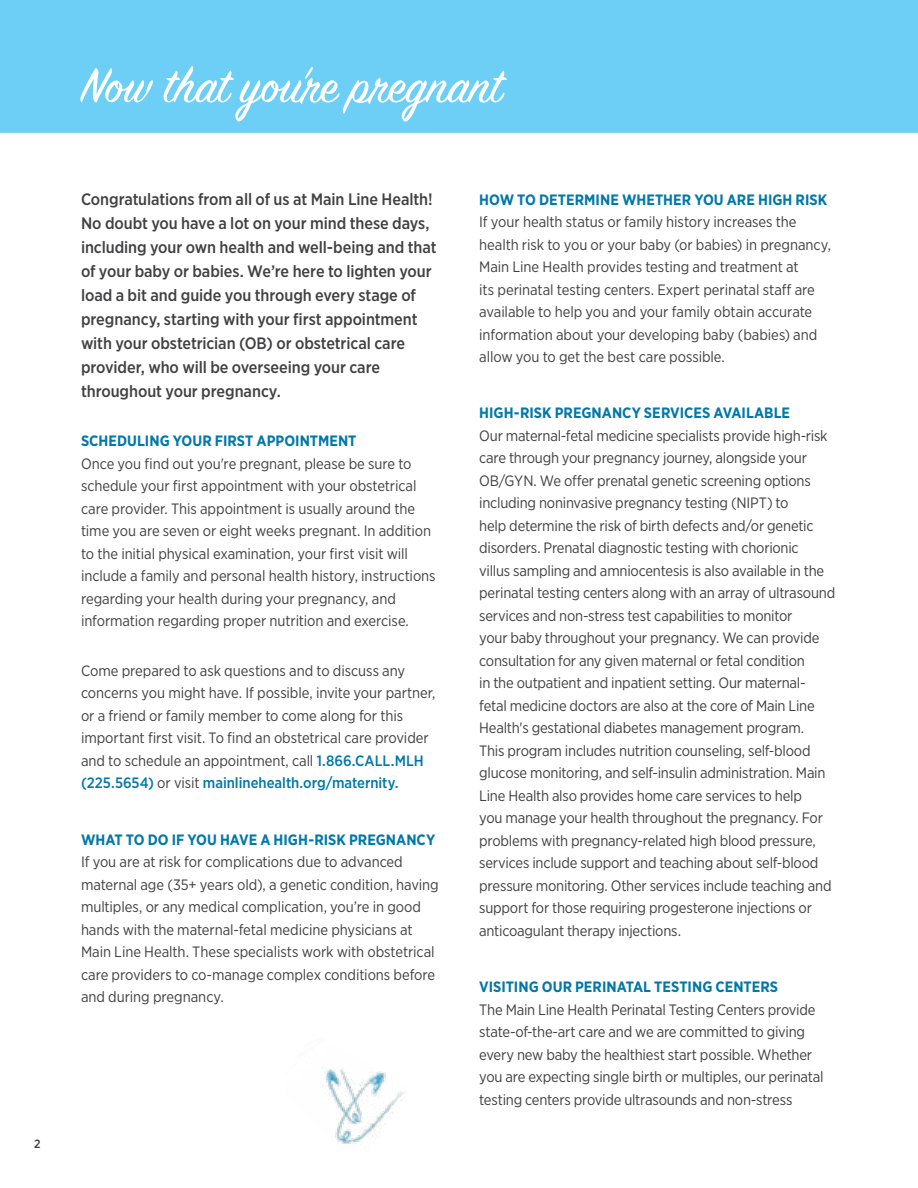
<style>
.page{position:relative;width:918px;height:1188px;background:#fff}
.page>*{position:absolute;margin:0;border:0;box-sizing:border-box;transform-origin:0 0}
.t1{font:54px "Sign Painter House Script";color:#fff}
.t2{font:500 16.5px/24px "Gotham Narrow";letter-spacing:-.005em;color:#414042}
.t3{font:15px/22.5px "Gotham Narrow";letter-spacing:-.01em;color:#414042}
.t4{font:700 15px "Gotham Narrow";color:#0078a9}
.t5{font:500 12px "Gotham Narrow";color:#414042}
.s1{font-weight:500;color:#0078a9}
</style>
<div class="page">
<div style="left:0;top:0;width:918px;height:133px;background:#6dcff6"></div>
<img style="left:322px;top:1067px;width:83px;height:77px">
<p class="t5" style="left:34px;top:1136px;width:8px">2</p>
<h1 class="t1" style="left:81px;top:52px;width:422px">Now that you’re pregnant</h1>
<p class="t2" style="left:81px;top:187px;width:357px">Congratulations from all of us at Main Line Health!<br>No doubt you have a lot on your mind these days, including your own health and well-being and that of your baby or babies. We’re here to lighten your load a bit and guide you through every stage of pregnancy, starting with your first appointment with your obstetrician (OB) or obstetrical care provider, who will be overseeing your care throughout your pregnancy.</p>
<p class="t4" style="left:81px;top:432px;width:277px">SCHEDULING YOUR FIRST APPOINTMENT</p>
<p class="t3" style="left:81px;top:452px;width:356px">Once you find out you're pregnant, please be sure to schedule your first appointment with your obstetrical care provider. This appointment is usually around the time you are seven or eight weeks pregnant. In addition to the initial physical examination, your first visit will include a family and personal health history, instructions regarding your health during your pregnancy, and information regarding proper nutrition and exercise.</p>
<p class="t3" style="left:81px;top:659px;width:356px">Come prepared to ask questions and to discuss any concerns you might have. If possible, invite your partner, or a friend or family member to come along for this important first visit. To find an obstetrical care provider and to schedule an appointment, call <span class="s1">1.866.CALL.MLH (225.5654)</span> or visit <span class="s1">mainlinehealth.org/maternity.</span></p>
<p class="t4" style="left:81px;top:830px;width:356px">WHAT TO DO IF YOU HAVE A HIGH-RISK PREGNANCY</p>
<p class="t3" style="left:81px;top:850px;width:359px">If you are at risk for complications due to advanced maternal age (35+ years old), a genetic condition, having multiples, or any medical complication, you’re in good hands with the maternal-fetal medicine physicians at Main Line Health. These specialists work with obstetrical care providers to co-manage complex conditions before and during pregnancy.</p>
<p class="t4" style="left:479px;top:190px;width:350px">HOW TO DETERMINE WHETHER YOU ARE HIGH RISK</p>
<p class="t3" style="left:479px;top:210px;width:353px">If your health status or family history increases the health risk to you or your baby (or babies) in pregnancy, Main Line Health provides testing and treatment at<br>its perinatal testing centers. Expert perinatal staff are available to help you and your family obtain accurate information about your developing baby (babies) and allow you to get the best care possible.</p>
<p class="t4" style="left:479px;top:403px;width:312px">HIGH-RISK PREGNANCY SERVICES AVAILABLE</p>
<p class="t3" style="left:479px;top:424px;width:358px">Our maternal-fetal medicine specialists provide high-risk care through your pregnancy journey, alongside your OB/GYN. We offer prenatal genetic screening options including noninvasive pregnancy testing (NIPT) to<br>help determine the risk of birth defects and/or genetic disorders. Prenatal diagnostic testing with chorionic<br>villus sampling and amniocentesis is also available in the perinatal testing centers along with an array of ultrasound services and non-stress test capabilities to monitor<br>your baby throughout your pregnancy. We can provide consultation for any given maternal or fetal condition<br>in the outpatient and inpatient setting. Our maternal&shy;fetal medicine doctors are also at the core of Main Line Health's gestational diabetes management program.<br>This program includes nutrition counseling, self-blood glucose monitoring, and self-insulin administration. Main Line Health also provides home care services to help<br>you manage your health throughout the pregnancy. For problems with pregnancy-related high blood pressure, services include support and teaching about self-blood pressure monitoring. Other services include teaching and support for those requiring progesterone injections or anticoagulant therapy injections.</p>
<p class="t4" style="left:479px;top:977px;width:300px">VISITING OUR PERINATAL TESTING CENTERS</p>
<p class="t3" style="left:479px;top:998px;width:346px">The Main Line Health Perinatal Testing Centers provide state-of-the-art care and we are committed to giving every new baby the healthiest start possible. Whether you are expecting single birth or multiples, our perinatal testing centers provide ultrasounds and non-stress</p>
</div>
